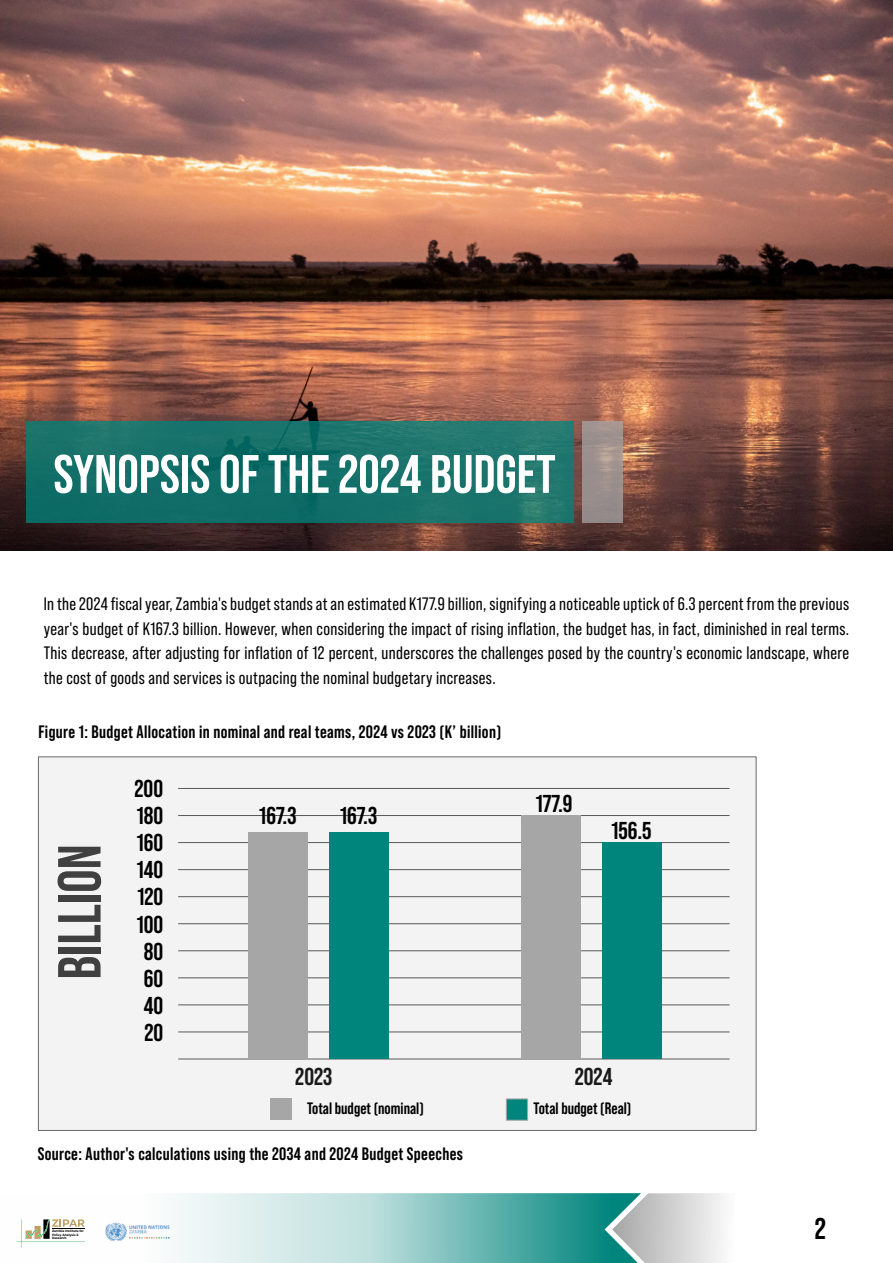
<style>
.page{position:relative;width:893px;height:1263px;background:#fff}
.page>*{position:absolute;margin:0;border:0;box-sizing:border-box;transform-origin:0 0}
.t1{font:700 60.6px "Bebas Neue Pro";color:#404040}
.t2{font:700 54px "Bebas Neue Pro";color:#fff}
.t3{font:700 30px "Bebas Neue Pro";color:#000}
.t4{font:700 24.45px/27.2px "Bebas Neue Pro";color:#000;text-align:center}
.t5{font:700 24.45px "Bebas Neue Pro";color:#1a1a1a}
.t6{font:18px/24.5px "Bebas Neue Pro";letter-spacing:.02em;color:#000;text-align:justify}
.t7{font:700 18px "Bebas Neue Pro";letter-spacing:.02em;color:#000}
.t8{font:700 16.5px "Bebas Neue Pro";color:#000}
.t9{font:600 3.15px/3.2px "Montserrat";color:#000}
</style>
<div class="page">
<svg style="left:16px;top:1193px;width:707px;height:70px"></svg>
<img style="left:104px;top:1219px;width:68px;height:26px">
<div style="left:38px;top:756px;width:718px;height:375px;background:#f2f2f2;border:1px solid #595959"></div>
<img style="left:0;top:0;width:893px;height:550px">
<div style="left:26px;top:421px;width:548px;height:102px;background:#00857d;opacity:.75"></div>
<div style="left:582px;top:421px;width:41px;height:102px;background:#a6a6a6;opacity:.75"></div>
<hr style="left:179px;top:788px;width:550px;height:1px;background:#595959">
<hr style="left:179px;top:815px;width:550px;height:1px;background:#595959">
<hr style="left:179px;top:842px;width:550px;height:1px;background:#595959">
<hr style="left:179px;top:869px;width:550px;height:1px;background:#595959">
<hr style="left:179px;top:896px;width:550px;height:1px;background:#595959">
<hr style="left:179px;top:923px;width:550px;height:1px;background:#595959">
<hr style="left:179px;top:950px;width:550px;height:1px;background:#595959">
<hr style="left:179px;top:977px;width:550px;height:1px;background:#595959">
<hr style="left:179px;top:1005px;width:550px;height:1px;background:#595959">
<hr style="left:179px;top:1032px;width:550px;height:1px;background:#595959">
<hr style="left:179px;top:1059px;width:550px;height:1px;background:#595959">
<div style="left:248px;top:833px;width:60px;height:226px;background:#a6a6a6"></div>
<div style="left:521px;top:815px;width:60px;height:244px;background:#a6a6a6"></div>
<div style="left:329px;top:833px;width:59px;height:226px;background:#00857d"></div>
<div style="left:602px;top:842px;width:60px;height:217px;background:#00857d"></div>
<div style="left:270px;top:1098px;width:21px;height:21px;background:#a6a6a6"></div>
<div style="left:506px;top:1099px;width:22px;height:21px;background:#00857d;border:1px solid #a6a6a6"></div>
<h2 class="t2" style="left:54px;top:455px;width:504px">SYNOPSIS OF THE 2024 BUDGET</h2>
<p class="t6" style="left:44px;top:594px;width:807px">In the 2024 fiscal year, Zambia's budget stands at an estimated K177.9 billion, signifying a noticeable uptick of 6.3 percent from the previous year's budget of K167.3 billion. However, when considering the impact of rising inflation, the budget has, in fact, diminished in real terms.<br>This decrease, after adjusting for inflation of 12 percent, underscores the challenges posed by the country's economic landscape, where the cost of goods and services is outpacing the nominal budgetary increases.</p>
<p class="t7" style="left:38px;top:725px;width:464px">Figure 1: Budget Allocation in nominal and real teams, 2024 vs 2023 (K’ billion)</p>
<h1 class="t1" style="left:58px;top:979px;width:137px;rotate:-90deg">BILLION</h1>
<h3 class="t4" style="left:135px;top:778px;width:30px">200<br>180<br>160<br>140<br>120<br>100<br>80<br>60<br>40<br>20</h3>
<h3 class="t4" style="left:259px;top:806px;width:39px">167.3</h3>
<h3 class="t4" style="left:340px;top:806px;width:39px">167.3</h3>
<h3 class="t4" style="left:536px;top:793px;width:38px">177.9</h3>
<h3 class="t4" style="left:611px;top:821px;width:42px">156.5</h3>
<h3 class="t5" style="left:295px;top:1068px;width:39px">2023</h3>
<h3 class="t5" style="left:575px;top:1068px;width:39px">2024</h3>
<p class="t8" style="left:307px;top:1102px;width:118px">Total budget (nominal)</p>
<p class="t8" style="left:534px;top:1102px;width:99px">Total budget (Real)</p>
<p class="t7" style="left:38px;top:1147px;width:427px">Source: Author's calculations using the 2034 and 2024 Budget Speeches</p>
<p class="t9" style="left:52px;top:1230px;width:33px">Zambia Institute for<br>Policy Analysis &amp;<br>Research</p>
<h3 class="t3" style="left:815px;top:1217px;width:13px">2</h3>
</div>
